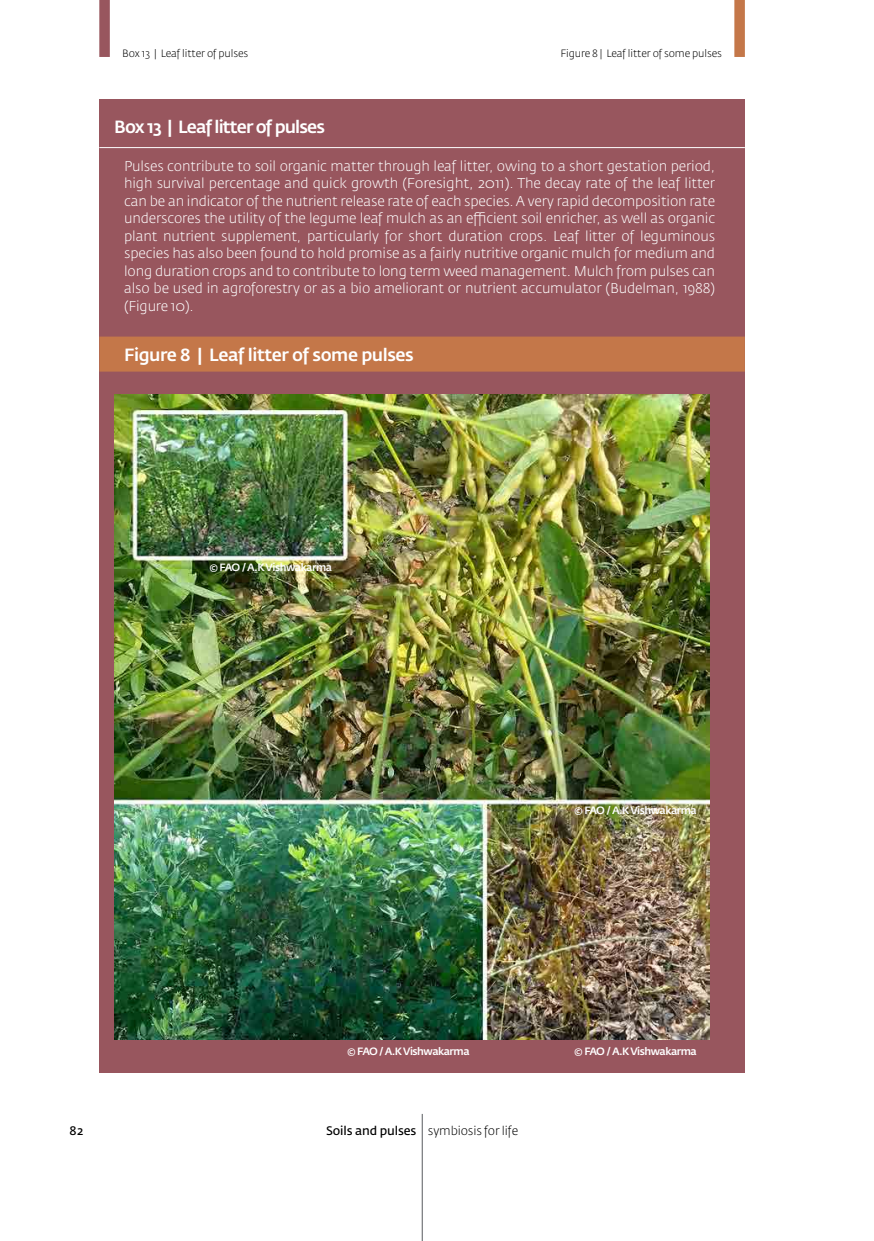
<style>
.page{position:relative;width:874px;height:1241px;background:#fff}
.page>*{position:absolute;margin:0;border:0;box-sizing:border-box;transform-origin:0 0}
.t1{font:500 17.5px "Fedra Sans Std";letter-spacing:-.025em;color:#fff}
.t2{font:500 17.5px "Fedra Sans Std";letter-spacing:-.05em;color:#fff}
.t3{font:300 14px/17.5px "Fedra Sans Std";letter-spacing:-.01em;color:#fff;text-align:justify}
.t4{font:300 12.25px "Fedra Sans Std";letter-spacing:-.01em;color:#000}
.t5{font:12.25px "Fedra Sans Std";color:#000}
.t6{font:500 10.5px "Fedra Sans Std";letter-spacing:-.05em;color:#fff}
.t7{font:300 10.5px "Fedra Sans Std";letter-spacing:-.01em;color:#000}
.s1{font-weight:400}
</style>
<div class="page">
<hr style="left:421px;top:1113px;width:2px;height:127px;background:#808285">
<div style="left:99px;top:100px;width:645px;height:972px;background:#98565e"></div>
<hr style="left:99px;top:147px;width:645px;height:1px;background:#fff">
<div style="left:99px;top:336px;width:645px;height:35px;background:#c47749"></div>
<img style="left:114px;top:394px;width:595px;height:645px">
<div style="left:734px;top:0;width:10px;height:57px;background:#c47749"></div>
<div style="left:99px;top:0;width:11px;height:57px;background:#98565e"></div>
<p class="t7" style="left:122px;top:47px;width:127px">Box 13 | Leaf litter of pulses</p>
<p class="t7" style="left:560px;top:47px;width:163px">Figure 8 | Leaf litter of some pulses</p>
<p class="t2" style="left:114px;top:116px;width:212px">Box 13 | Leaf litter of pulses</p>
<p class="t3" style="left:124px;top:157px;width:592px">Pulses contribute to soil organic matter through leaf litter, owing to a short gestation period, high survival percentage and quick growth (Foresight, 2011). The decay rate of the leaf litter can be an indicator of the nutrient release rate of each species. A very rapid decomposition rate underscores the utility of the legume leaf mulch as an efficient soil enricher, as well as organic plant nutrient supplement, particularly for short duration crops. Leaf litter of leguminous species has also been found to hold promise as a fairly nutritive organic mulch for medium and long duration crops and to contribute to long term weed management. Mulch from pulses can also be used in agroforestry or as a bio ameliorant or nutrient accumulator (Budelman, 1988) (Figure 10).</p>
<p class="t1" style="left:124px;top:344px;width:291px">Figure 8 | Leaf litter of some pulses</p>
<p class="t6" style="left:209px;top:560px;width:124px">© FAO / A.K Vishwakarma</p>
<p class="t6" style="left:574px;top:803px;width:124px">© FAO / A.K Vishwakarma</p>
<p class="t6" style="left:347px;top:1044px;width:124px">© FAO / A.K Vishwakarma</p>
<p class="t6" style="left:574px;top:1044px;width:124px">© FAO / A.K Vishwakarma</p>
<p class="t5" style="left:69px;top:1123px;width:16px">82</p>
<p class="t4" style="left:326px;top:1123px;width:193px"><span class="s1">Soils and pulses</span> symbiosis for life</p>
</div>
